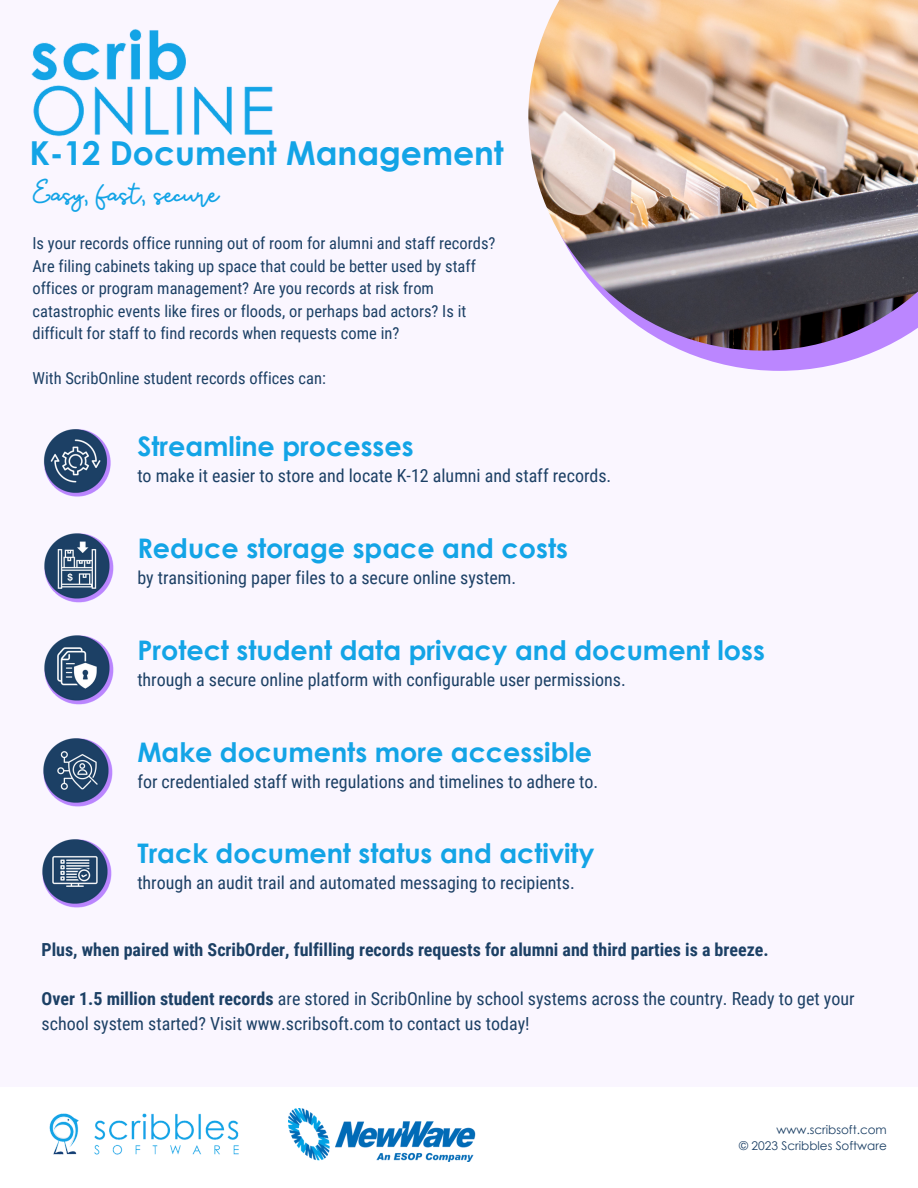
<style>
.page{position:relative;width:918px;height:1188px;background:#faf6ff}
.page>*{position:absolute;margin:0;border:0;box-sizing:border-box;transform-origin:0 0}
.t1{font:700 33px "Century Gothic";color:#13a4e6}
.t2{font:30px "Glypher Yandi Designs";color:#13a4e6}
.t3{font:700 27px "Century Gothic";color:#13a4e6}
.t4{font:18px/24.8px "Roboto Condensed";color:#1c4065}
.t5{font:700 18px "Roboto Condensed";color:#1c4065}
.t6{font:16.5px/22.5px "Roboto Condensed";color:#1c4065}
.t7{font:12px "Century Gothic";color:#1c4065}
.s1{font-weight:700}
</style>
<div class="page">
<svg style="left:683px;top:351px;width:193px;height:20px;fill:#bb86ff"></svg>
<img style="left:528px;top:0;width:390px;height:351px">
<div style="left:0;top:1087px;width:918px;height:101px;background:#fff"></div>
<img style="left:49px;top:1113px;width:190px;height:42px">
<img style="left:31px;top:29px;width:242px;height:108px">
<img style="left:44px;top:429px;width:67px;height:68px">
<img style="left:44px;top:533px;width:70px;height:70px">
<img style="left:44px;top:635px;width:70px;height:70px">
<img style="left:43px;top:738px;width:70px;height:69px">
<img style="left:42px;top:839px;width:70px;height:69px">
<img style="left:288px;top:1108px;width:188px;height:53px">
<h1 class="t1" style="left:29px;top:132px;width:476px">K-12 Document Management</h1>
<p class="t2" style="left:33px;top:176px;width:188px">Easy, fast, secure</p>
<p class="t6" style="left:32px;top:232px;width:465px">Is your records office running out of room for alumni and staff records?<br>Are filing cabinets taking up space that could be better used by staff offices or program management? Are you records at risk from catastrophic events like fires or floods, or perhaps bad actors? Is it difficult for staff to find records when requests come in?</p>
<p class="t6" style="left:32px;top:367px;width:295px">With ScribOnline student records offices can:</p>
<h3 class="t3" style="left:137px;top:429px;width:278px">Streamline processes</h3>
<h5 class="t4" style="left:137px;top:464px;width:476px">to make it easier to store and locate K-12 alumni and staff records.</h5>
<h3 class="t3" style="left:137px;top:530px;width:432px">Reduce storage space and costs</h3>
<h5 class="t4" style="left:137px;top:565px;width:380px">by transitioning paper files to a secure online system.</h5>
<h3 class="t3" style="left:137px;top:632px;width:629px">Protect student data privacy and document loss</h3>
<h5 class="t4" style="left:137px;top:667px;width:490px">through a secure online platform with configurable user permissions.</h5>
<h4 class="t3" style="left:137px;top:735px;width:456px">Make documents more accessible</h4>
<h5 class="t4" style="left:137px;top:770px;width:462px">for credentialed staff with regulations and timelines to adhere to.</h5>
<p class="t3" style="left:137px;top:836px;width:459px">Track document status and activity</p>
<p class="t4" style="left:137px;top:871px;width:439px">through an audit trail and automated messaging to recipients.</p>
<h3 class="t5" style="left:42px;top:939px;width:729px">Plus, when paired with ScribOrder, fulfilling records requests for alumni and third parties is a breeze.</h3>
<h5 class="t4" style="left:42px;top:987px;width:815px"><span class="s1">Over 1.5 million student records</span> are stored in ScribOnline by school systems across the country. Ready to get your school system started? Visit www.scribsoft.com to contact us today!</h5>
<h3 class="t7" style="left:777px;top:1122px;width:112px">www.scribsoft.com</h3>
<h5 class="t7" style="left:739px;top:1138px;width:149px">© 2023 Scribbles Software</h5>
</div>
